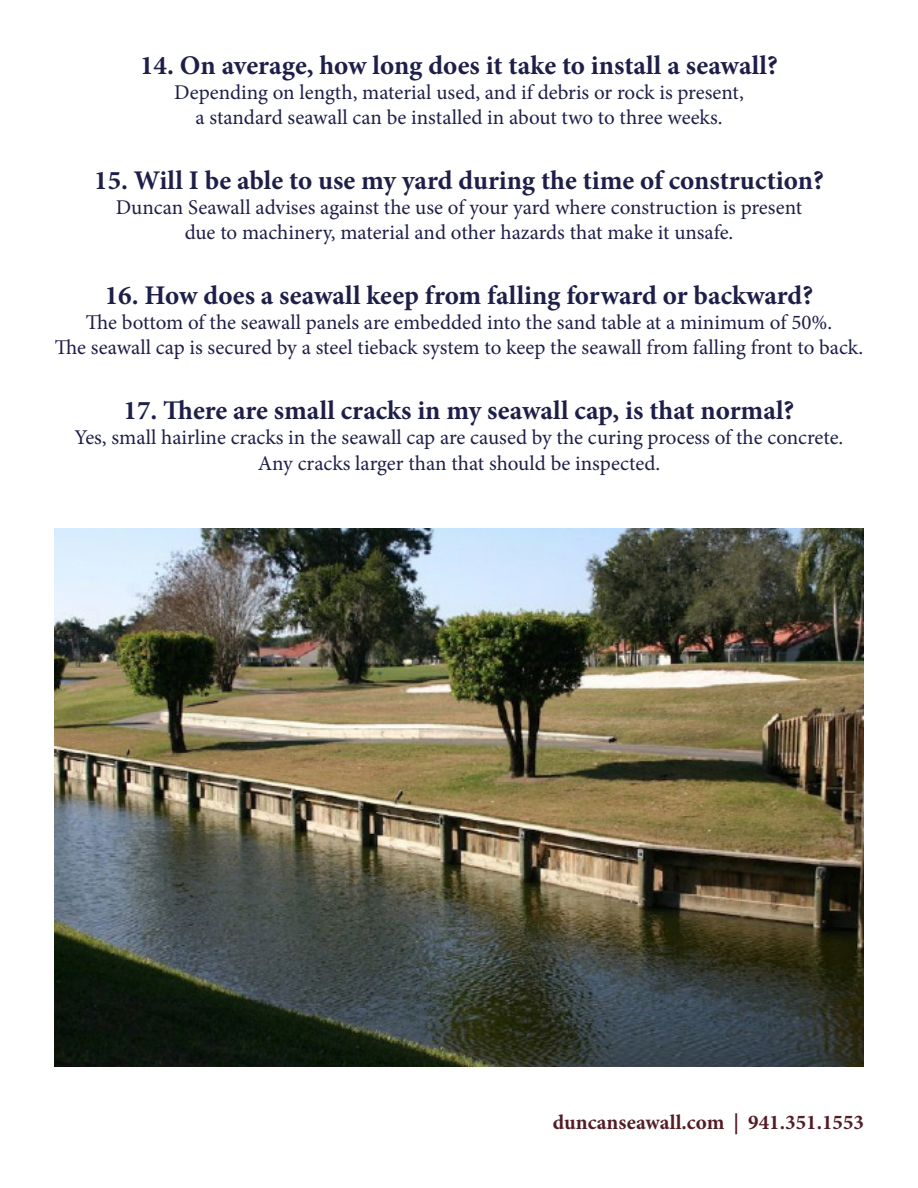
<style>
.page{position:relative;width:918px;height:1188px;background:#fff}
.page>*{position:absolute;margin:0;border:0;box-sizing:border-box;transform-origin:0 0}
.t1{font:700 27px "Minion Pro";color:#1e1f48}
.t2{font:21px/25.2px "Minion Pro";color:#1e1f48;text-align:center}
.t3{font:700 21px "Minion Pro";color:#531d25}
</style>
<div class="page">
<img style="left:54px;top:528px;width:810px;height:539px">
<p class="t1" style="left:140px;top:46px;width:639px">14. On average, how long does it take to install a seawall?</p>
<p class="t2" style="left:174px;top:80px;width:571px">Depending on length, material used, and if debris or rock is present, a standard seawall can be installed in about two to three weeks.</p>
<p class="t1" style="left:94px;top:161px;width:731px">15. Will I be able to use my yard during the time of construction?</p>
<p class="t2" style="left:116px;top:195px;width:688px">Duncan Seawall advises against the use of your yard where construction is present due to machinery, material and other hazards that make it unsafe.</p>
<p class="t1" style="left:105px;top:276px;width:710px">16. How does a seawall keep from falling forward or backward?</p>
<p class="t2" style="left:55px;top:310px;width:810px">The bottom of the seawall panels are embedded into the sand table at a minimum of 50%.<br>The seawall cap is secured by a steel tieback system to keep the seawall from falling front to back.</p>
<p class="t1" style="left:124px;top:392px;width:672px">17. There are small cracks in my seawall cap, is that normal?</p>
<p class="t2" style="left:75px;top:425px;width:770px">Yes, small hairline cracks in the seawall cap are caused by the curing process of the concrete.<br>Any cracks larger than that should be inspected.</p>
<p class="t3" style="left:553px;top:1108px;width:313px">duncanseawall.com | 941.351.1553</p>
</div>
